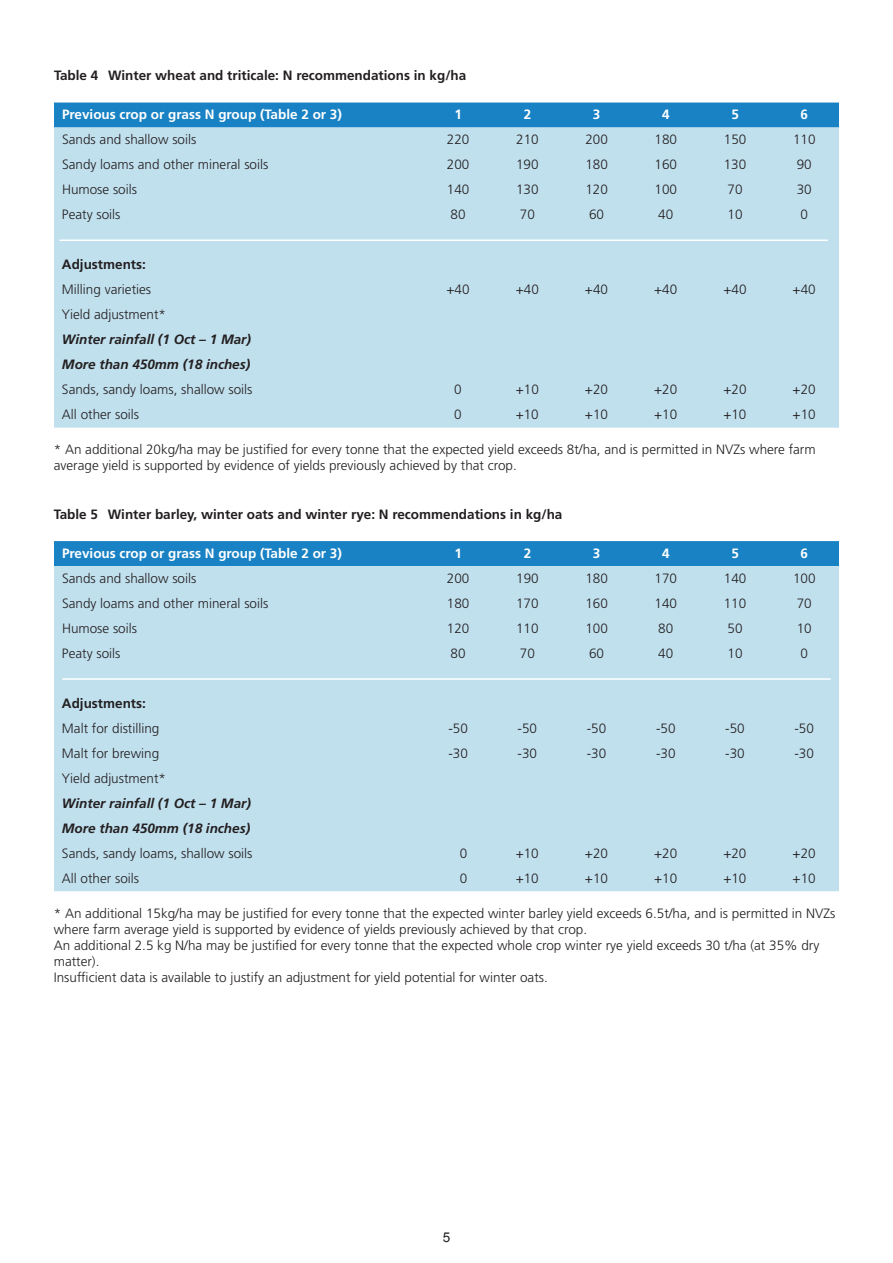
<style>
.page{position:relative;width:893px;height:1263px;background:#fff}
.page>*{position:absolute;margin:0;border:0;box-sizing:border-box;transform-origin:0 0}
.t1{font:300 13.5px/16.2px "Frutiger LT Std";color:#231f20}
.t2{font:700 13.5px "Frutiger LT Std";color:#231f20}
.t3{font:italic 700 13.5px/25px "Frutiger LT Std";color:#231f20}
.t4{font:700 13.5px "Frutiger LT Std";color:#fff}
.t5{font:13.5px "Arial";color:#231f20}
</style>
<div class="page">
<div style="left:54px;top:103px;width:785px;height:25px;background:#1982c4"></div>
<div style="left:54px;top:128px;width:785px;height:300px;background:#c1e0ee"></div>
<div style="left:54px;top:541px;width:785px;height:25px;background:#1982c4"></div>
<div style="left:54px;top:566px;width:785px;height:325px;background:#c1e0ee"></div>
<hr style="left:60px;top:239px;width:768px;height:2px;background:#fff">
<hr style="left:62px;top:678px;width:769px;height:2px;background:#fff">
<p class="t2" style="left:54px;top:68px;width:414px">Table 4 Winter wheat and triticale: N recommendations in kg/ha</p>
<p class="t4" style="left:62px;top:106px;width:281px">Previous crop or grass N group (Table 2 or 3)</p>
<p class="t4" style="left:454px;top:106px;width:9px">1</p>
<p class="t4" style="left:524px;top:106px;width:9px">2</p>
<p class="t4" style="left:593px;top:106px;width:9px">3</p>
<p class="t4" style="left:662px;top:106px;width:9px">4</p>
<p class="t4" style="left:731px;top:106px;width:9px">5</p>
<p class="t4" style="left:801px;top:106px;width:9px">6</p>
<p class="t1" style="left:62px;top:131px;width:136px">Sands and shallow soils</p>
<p class="t1" style="left:447px;top:131px;width:24px">220</p>
<p class="t1" style="left:516px;top:131px;width:24px">210</p>
<p class="t1" style="left:585px;top:131px;width:24px">200</p>
<p class="t1" style="left:655px;top:131px;width:24px">180</p>
<p class="t1" style="left:724px;top:131px;width:24px">150</p>
<p class="t1" style="left:793px;top:131px;width:24px">110</p>
<p class="t1" style="left:62px;top:156px;width:208px">Sandy loams and other mineral soils</p>
<p class="t1" style="left:447px;top:156px;width:24px">200</p>
<p class="t1" style="left:516px;top:156px;width:24px">190</p>
<p class="t1" style="left:585px;top:156px;width:24px">180</p>
<p class="t1" style="left:655px;top:156px;width:24px">160</p>
<p class="t1" style="left:724px;top:156px;width:24px">130</p>
<p class="t1" style="left:797px;top:156px;width:17px">90</p>
<p class="t1" style="left:62px;top:181px;width:77px">Humose soils</p>
<p class="t1" style="left:447px;top:181px;width:24px">140</p>
<p class="t1" style="left:516px;top:181px;width:24px">130</p>
<p class="t1" style="left:585px;top:181px;width:24px">120</p>
<p class="t1" style="left:655px;top:181px;width:24px">100</p>
<p class="t1" style="left:727px;top:181px;width:17px">70</p>
<p class="t1" style="left:797px;top:181px;width:17px">30</p>
<p class="t1" style="left:62px;top:206px;width:60px">Peaty soils</p>
<p class="t1" style="left:451px;top:206px;width:17px">80</p>
<p class="t1" style="left:520px;top:206px;width:17px">70</p>
<p class="t1" style="left:589px;top:206px;width:17px">60</p>
<p class="t1" style="left:658px;top:206px;width:17px">40</p>
<p class="t1" style="left:727px;top:206px;width:17px">10</p>
<p class="t1" style="left:800px;top:206px;width:9px">0</p>
<p class="t2" style="left:62px;top:256px;width:85px">Adjustments:</p>
<p class="t1" style="left:62px;top:281px;width:91px">Milling varieties</p>
<p class="t1" style="left:447px;top:281px;width:25px">+40</p>
<p class="t1" style="left:516px;top:281px;width:25px">+40</p>
<p class="t1" style="left:585px;top:281px;width:25px">+40</p>
<p class="t1" style="left:654px;top:281px;width:25px">+40</p>
<p class="t1" style="left:723px;top:281px;width:25px">+40</p>
<p class="t1" style="left:793px;top:281px;width:25px">+40</p>
<p class="t1" style="left:62px;top:306px;width:106px">Yield adjustment*</p>
<p class="t3" style="left:62px;top:327px;width:191px">Winter rainfall (1 Oct – 1 Mar)<br>More than 450mm (18 inches)</p>
<p class="t1" style="left:62px;top:382px;width:192px">Sands, sandy loams, shallow soils</p>
<p class="t1" style="left:454px;top:382px;width:9px">0</p>
<p class="t1" style="left:516px;top:382px;width:25px">+10</p>
<p class="t1" style="left:585px;top:382px;width:25px">+20</p>
<p class="t1" style="left:654px;top:382px;width:25px">+20</p>
<p class="t1" style="left:723px;top:382px;width:25px">+20</p>
<p class="t1" style="left:793px;top:382px;width:25px">+20</p>
<p class="t1" style="left:62px;top:407px;width:79px">All other soils</p>
<p class="t1" style="left:454px;top:407px;width:9px">0</p>
<p class="t1" style="left:516px;top:407px;width:25px">+10</p>
<p class="t1" style="left:585px;top:407px;width:25px">+10</p>
<p class="t1" style="left:654px;top:407px;width:25px">+10</p>
<p class="t1" style="left:723px;top:407px;width:25px">+10</p>
<p class="t1" style="left:793px;top:407px;width:25px">+10</p>
<p class="t1" style="left:54px;top:441px;width:763px">* An additional 20kg/ha may be justified for every tonne that the expected yield exceeds 8t/ha, and is permitted in NVZs where farm average yield is supported by evidence of yields previously achieved by that crop.</p>
<p class="t2" style="left:54px;top:506px;width:510px">Table 5 Winter barley, winter oats and winter rye: N recommendations in kg/ha</p>
<p class="t4" style="left:62px;top:545px;width:281px">Previous crop or grass N group (Table 2 or 3)</p>
<p class="t4" style="left:454px;top:545px;width:9px">1</p>
<p class="t4" style="left:524px;top:545px;width:9px">2</p>
<p class="t4" style="left:593px;top:545px;width:9px">3</p>
<p class="t4" style="left:662px;top:545px;width:9px">4</p>
<p class="t4" style="left:731px;top:545px;width:9px">5</p>
<p class="t4" style="left:801px;top:545px;width:9px">6</p>
<p class="t1" style="left:62px;top:570px;width:136px">Sands and shallow soils</p>
<p class="t1" style="left:447px;top:570px;width:24px">200</p>
<p class="t1" style="left:516px;top:570px;width:24px">190</p>
<p class="t1" style="left:585px;top:570px;width:24px">180</p>
<p class="t1" style="left:655px;top:570px;width:24px">170</p>
<p class="t1" style="left:724px;top:570px;width:24px">140</p>
<p class="t1" style="left:793px;top:570px;width:24px">100</p>
<p class="t1" style="left:62px;top:595px;width:208px">Sandy loams and other mineral soils</p>
<p class="t1" style="left:447px;top:595px;width:24px">180</p>
<p class="t1" style="left:516px;top:595px;width:24px">170</p>
<p class="t1" style="left:585px;top:595px;width:24px">160</p>
<p class="t1" style="left:655px;top:595px;width:24px">140</p>
<p class="t1" style="left:724px;top:595px;width:24px">110</p>
<p class="t1" style="left:797px;top:595px;width:17px">70</p>
<p class="t1" style="left:62px;top:620px;width:77px">Humose soils</p>
<p class="t1" style="left:447px;top:620px;width:24px">120</p>
<p class="t1" style="left:516px;top:620px;width:24px">110</p>
<p class="t1" style="left:585px;top:620px;width:24px">100</p>
<p class="t1" style="left:658px;top:620px;width:17px">80</p>
<p class="t1" style="left:727px;top:620px;width:17px">50</p>
<p class="t1" style="left:797px;top:620px;width:17px">10</p>
<p class="t1" style="left:62px;top:645px;width:60px">Peaty soils</p>
<p class="t1" style="left:451px;top:645px;width:17px">80</p>
<p class="t1" style="left:520px;top:645px;width:17px">70</p>
<p class="t1" style="left:589px;top:645px;width:17px">60</p>
<p class="t1" style="left:658px;top:645px;width:17px">40</p>
<p class="t1" style="left:727px;top:645px;width:17px">10</p>
<p class="t1" style="left:800px;top:645px;width:9px">0</p>
<p class="t2" style="left:62px;top:695px;width:85px">Adjustments:</p>
<p class="t1" style="left:62px;top:720px;width:99px">Malt for distilling</p>
<p class="t1" style="left:448px;top:720px;width:21px">-50</p>
<p class="t1" style="left:518px;top:720px;width:21px">-50</p>
<p class="t1" style="left:587px;top:720px;width:21px">-50</p>
<p class="t1" style="left:656px;top:720px;width:21px">-50</p>
<p class="t1" style="left:725px;top:720px;width:21px">-50</p>
<p class="t1" style="left:794px;top:720px;width:21px">-50</p>
<p class="t1" style="left:62px;top:745px;width:99px">Malt for brewing</p>
<p class="t1" style="left:448px;top:745px;width:21px">-30</p>
<p class="t1" style="left:518px;top:745px;width:21px">-30</p>
<p class="t1" style="left:587px;top:745px;width:21px">-30</p>
<p class="t1" style="left:656px;top:745px;width:21px">-30</p>
<p class="t1" style="left:725px;top:745px;width:21px">-30</p>
<p class="t1" style="left:794px;top:745px;width:21px">-30</p>
<p class="t1" style="left:62px;top:770px;width:106px">Yield adjustment*</p>
<p class="t3" style="left:62px;top:790px;width:191px">Winter rainfall (1 Oct – 1 Mar)<br>More than 450mm (18 inches)</p>
<p class="t1" style="left:62px;top:845px;width:192px">Sands, sandy loams, shallow soils</p>
<p class="t1" style="left:460px;top:845px;width:9px">0</p>
<p class="t1" style="left:516px;top:845px;width:25px">+10</p>
<p class="t1" style="left:585px;top:845px;width:25px">+20</p>
<p class="t1" style="left:654px;top:845px;width:25px">+20</p>
<p class="t1" style="left:723px;top:845px;width:25px">+20</p>
<p class="t1" style="left:793px;top:845px;width:25px">+20</p>
<p class="t1" style="left:62px;top:870px;width:79px">All other soils</p>
<p class="t1" style="left:460px;top:870px;width:9px">0</p>
<p class="t1" style="left:516px;top:870px;width:25px">+10</p>
<p class="t1" style="left:585px;top:870px;width:25px">+10</p>
<p class="t1" style="left:654px;top:870px;width:25px">+10</p>
<p class="t1" style="left:723px;top:870px;width:25px">+10</p>
<p class="t1" style="left:793px;top:870px;width:25px">+10</p>
<p class="t1" style="left:54px;top:905px;width:783px">* An additional 15kg/ha may be justified for every tonne that the expected winter barley yield exceeds 6.5t/ha, and is permitted in NVZs where farm average yield is supported by evidence of yields previously achieved by that crop.<br>An additional 2.5 kg N/ha may be justified for every tonne that the expected whole crop winter rye yield exceeds 30 t/ha (at 35% dry matter).<br>Insufficient data is available to justify an adjustment for yield potential for winter oats.</p>
<p class="t5" style="left:443px;top:1229px;width:9px">5</p>
</div>
